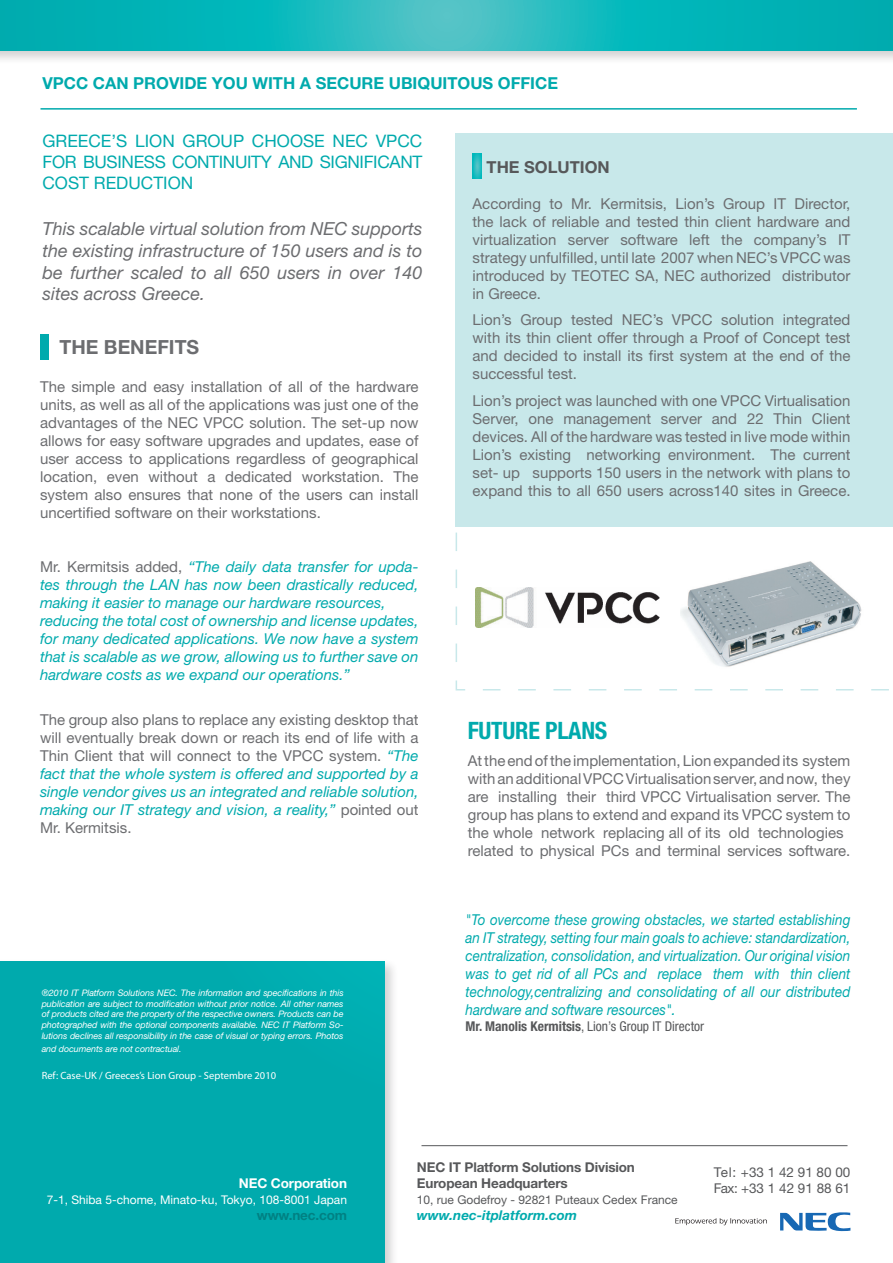
<style>
.page{position:relative;width:893px;height:1263px;background:#fff}
.page>*{position:absolute;margin:0;border:0;box-sizing:border-box;transform-origin:0 0}
.t1{font:700 condensed 24px "Helvetica Neue";letter-spacing:-.01em;color:#00aaad}
.t2{font:700 19.5px "Helvetica Neue";color:#6c6d70}
.t3{font:italic 18px/21.6px "Helvetica Neue";color:#6c6d70;text-align:justify}
.t4{font:17.25px "Helvetica Neue";color:#00aaad}
.t5{font:700 16.5px "Helvetica Neue";color:#00aaad}
.t6{font:700 16.5px "Helvetica Neue";color:#57585a}
.t7{font:15px/18px "Helvetica Neue";color:#6c6d70;text-align:justify}
.t8{font:italic 15px/18px "Helvetica Neue";color:#00aaad}
.t9{font:italic 15px/18px "Helvetica Neue";color:#00aaad;text-align:justify;scale:.9 1}
.t10{font:700 13.5px/16.2px "Helvetica Neue";letter-spacing:-.01em;color:#57585a}
.t11{font:condensed 13.5px "Helvetica Neue";color:#57585a}
.t12{font:13.5px/16.2px "Helvetica Neue";color:#57585a}
.t13{font:italic 700 13.5px "Helvetica Neue";color:#00aaad}
.t14{font:700 13.5px "Helvetica Neue";letter-spacing:-.01em;color:#fff}
.t15{font:700 13.5px "Helvetica Neue";letter-spacing:-.01em;color:#008183}
.t16{font:12px "Helvetica Neue";color:#fff}
.t17{font:12px "Helvetica Neue";color:#57585a}
.t18{font:10.5px "Myriad Pro";color:#fff}
.t19{font:italic 9px/10.8px "Helvetica Neue";letter-spacing:-.01em;color:#fff;text-align:justify}
.s1{font-style:normal;color:#6c6d70}
.s2{font-style:italic;color:#00aaad}
.s3{font-weight:700}
</style>
<div class="page">
<div style="left:0;top:0;width:893px;height:65px;background:#231f20;opacity:.2"></div>
<svg style="left:0;top:0;width:893px;height:51px;background:#13b6ba"></svg>
<svg style="left:675px;top:1218px;width:92px;height:7px"></svg>
<svg style="left:780px;top:1212px;width:70px;height:19px"></svg>
<div style="left:0;top:958px;width:398px;height:305px;background:#231f20;opacity:.2"></div>
<div style="left:0;top:961px;width:384px;height:302px;background:#00aaad"></div>
<hr style="left:421px;top:1145px;width:426px;height:1px;background:#57585a">
<div style="left:40px;top:335px;width:9px;height:25px;background:#00aaad"></div>
<hr style="left:40px;top:108px;width:817px;height:2px;background:#00aaad">
<svg style="left:455px;top:133px;width:438px;height:558px"></svg>
<div style="left:466px;top:581px;width:205px;height:52px;background:#fff"></div>
<img style="left:476px;top:587px;width:183px;height:40px">
<p class="t5" style="left:43px;top:73px;width:517px">VPCC CAN PROVIDE YOU WITH A SECURE UBIQUITOUS OFFICE</p>
<p class="t4" style="left:43px;top:131px;width:25px">Greece</p>
<p class="t4" style="left:112px;top:131px;width:179px">’s LION Group choose</p>
<p class="t4" style="left:333px;top:131px;width:91px">NEC VPCC</p>
<p class="t4" style="left:43px;top:152px;width:12px">for</p>
<p class="t4" style="left:83px;top:152px;width:35px">business</p>
<p class="t4" style="left:172px;top:152px;width:12px">contin</p>
<p class="t4" style="left:235px;top:152px;width:56px">uity and</p>
<p class="t4" style="left:320px;top:152px;width:11px">significant</p>
<p class="t4" style="left:43px;top:172px;width:13px">cost</p>
<p class="t4" style="left:94px;top:172px;width:12px">red</p>
<p class="t4" style="left:128px;top:172px;width:24px">uction</p>
<p class="t3" style="left:43px;top:218px;width:381px">This scalable virtual solution from NEC supports the existing infrastructure of 150 users and is to be further scaled to all 650 users in over 140 sites across Greece.</p>
<h2 class="t2" style="left:60px;top:335px;width:141px">THE BENEFITS</h2>
<p class="t7" style="left:40px;top:377px;width:380px">The simple and easy installation of all of the hardware units, as well as all of the applications was just one of the advantages of the NEC VPCC solution. The set-up now allows for easy software upgrades and updates, ease of user access to applications regardless of geographical location, even without a dedicated workstation. The system also ensures that none of the users can install uncertified software on their workstations.</p>
<p class="t8" style="left:40px;top:557px;width:380px"><span class="s1">Mr. Kermitsis added,</span> “The daily data transfer for upda&shy;tes through the LAN has now been drastically reduced, making it easier to manage our hardware resources, reducing the total cost of ownership and license updates, for many dedicated applications. We now have a system that is scalable as we grow, allowing us to further save on hardware costs as we expand our operations.”</p>
<p class="t7" style="left:40px;top:710px;width:380px">The group also plans to replace any existing desktop that will eventually break down or reach its end of life with a Thin Client that will connect to the VPCC system. <span class="s2">“The fact that the whole system is offered and supported by a single vendor gives us an integrated and reliable solution, making our IT strategy and vision, a reality,”</span> pointed out Mr. Kermitsis.</p>
<p class="t19" style="left:42px;top:987px;width:303px">®2010 IT Platform Solutions NEC. The information and specifications in this publication are subject to modification without prior notice. All other names of products cited are the property of the respective owners. Products can be photographed with the optional components available. NEC IT Platform So&shy;lutions declines all responsibility in the case of visual or typing errors. Photos</p>
<p class="t19" style="left:42px;top:1043px;width:141px">and documents are not contractual.</p>
<p class="t18" style="left:42px;top:1068px;width:236px">Ref: Case-UK / Greeces’s Lion Group - Septembre 2010</p>
<p class="t6" style="left:487px;top:157px;width:125px">THE SOLUTION</p>
<p class="t7" style="left:473px;top:194px;width:379px">According to Mr. Kermitsis, Lion’s Group IT Director, the lack of reliable and tested thin client hardware and virtualization server software left the company’s IT strategy unfulfilled, until late 2007 when NEC’s VPCC was introduced by TEOTEC SA, NEC authorized distributor in Greece.</p>
<p class="t7" style="left:473px;top:311px;width:379px">Lion’s Group tested NEC’s VPCC solution integrated with its thin client offer through a Proof of Concept test and decided to install its first system at the end of the successful test.</p>
<p class="t7" style="left:473px;top:391px;width:379px">Lion’s project was launched with one VPCC Virtualisation Server, one management server and 22 Thin Client devices. All of the hardware was tested in live mode within Lion’s existing networking environment. The current set- up supports 150 users in the network with plans to expand this to all 650 users across140 sites in Greece.</p>
<h1 class="t1" style="left:468px;top:716px;width:141px">FUTURE PLANS</h1>
<p class="t7" style="left:468px;top:751px;width:384px;text-align:left">At the end of the implementation, Lion expanded its system with an additional VPCC Virtualisation server, and now, they are installing their third VPCC Virtualisation server. The group has plans to extend and expand its VPCC system to the whole network replacing all of its old technologies related to physical PCs and terminal services software.</p>
<p class="t9" style="left:466px;top:910px;width:429px">"To overcome these growing obstacles, we started establishing an IT strategy, setting four main goals to achieve: standardization, centralization, consolidation, and virtualization. Our original vision was to get rid of all PCs and replace them with thin client technology,centralizing and consolidating of all our distributed hardware and software resources".</p>
<p class="t11" style="left:466px;top:1019px;width:240px"><span class="s3">Mr. Manolis Kermitsis</span>, Lion’s Group IT Director</p>
<p class="t14" style="left:239px;top:1175px;width:110px">NEC Corporation</p>
<p class="t16" style="left:47px;top:1193px;width:302px">7-1, Shiba 5-chome, Minato-ku, Tokyo, 108-8001 Japan</p>
<p class="t15" style="left:257px;top:1207px;width:92px">www.nec.com</p>
<p class="t10" style="left:417px;top:1158px;width:219px">NEC IT Platform Solutions Division<br>European Headquarters</p>
<p class="t17" style="left:417px;top:1193px;width:262px">10, rue Godefroy - 92821 Puteaux Cedex France</p>
<p class="t13" style="left:417px;top:1207px;width:162px">www.nec-itplatform.com</p>
<p class="t12" style="left:714px;top:1163px;width:138px">Tel: +33 1 42 91 80 00<br>Fax: +33 1 42 91 88 61</p>
</div>
